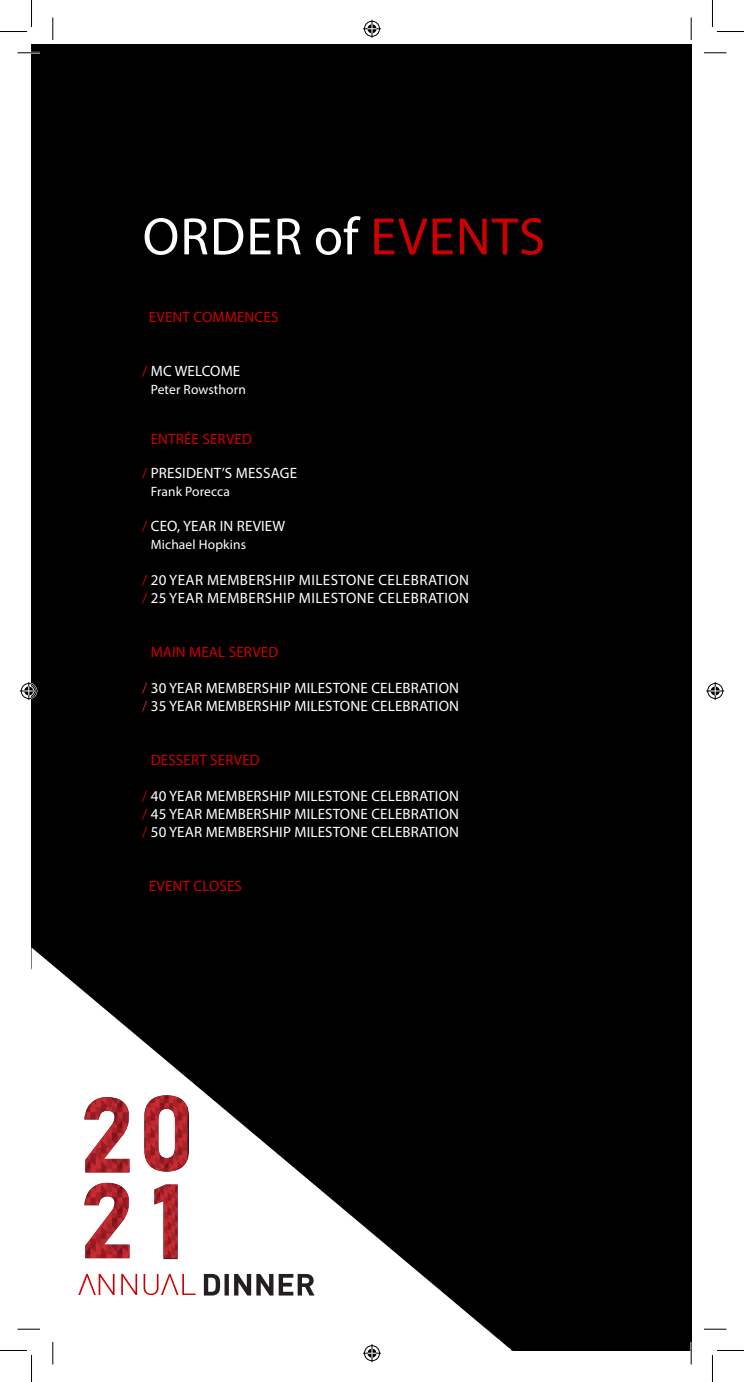
<style>
.page{position:relative;width:744px;height:1382px;background:#fff}
.page>*{position:absolute;margin:0;border:0;box-sizing:border-box;transform-origin:0 0}
.t1{font:52.95px "Myriad Pro";letter-spacing:.02em;color:#fff}
.t2{font:15px/18px "Myriad Pro";letter-spacing:.01em;color:#fff}
.t3{font:15px/18px "Myriad Pro";letter-spacing:.03em;color:#fff}
.t4{font:15px "Myriad Pro";letter-spacing:.01em;color:#cd0000}
.t5{font:13.5px "Myriad Pro";letter-spacing:.01em;color:#fff}
.s1{color:#cd0000}
.s2{color:#d1232a}
</style>
<div class="page">
<div style="left:32px;top:44px;width:659px;height:1306px;background:#000"></div>
<svg style="left:31px;top:947px;width:480px;height:403px;fill:#000"></svg>
<div style="left:32px;top:1079px;width:154px;height:271px;background:#fff"></div>
<div style="left:32px;top:1201px;width:261px;height:149px;background:#fff"></div>
<svg style="left:163px;top:1257px;width:14px;height:1px"></svg>
<img style="left:154px;top:1184px;width:23px;height:73px">
<svg style="left:187px;top:1095px;width:2px;height:76px"></svg>
<img style="left:144px;top:1095px;width:43px;height:76px">
<img style="left:84px;top:1097px;width:45px;height:75px">
<img style="left:84px;top:1182px;width:45px;height:75px">
<svg style="left:78px;top:1273px;width:117px;height:21px"></svg>
<svg style="left:204px;top:1273px;width:110px;height:22px"></svg>
<hr style="left:18px;top:52px;width:22px;height:2px;background:#fff">
<hr style="left:18px;top:1327px;width:22px;height:2px;background:#fff">
<svg style="left:18px;top:53px;width:22px;height:1px"></svg>
<svg style="left:704px;top:53px;width:22px;height:1px"></svg>
<svg style="left:18px;top:1328px;width:22px;height:1px"></svg>
<svg style="left:704px;top:1328px;width:22px;height:1px"></svg>
<svg style="left:53px;top:18px;width:1px;height:22px"></svg>
<svg style="left:53px;top:1342px;width:1px;height:22px"></svg>
<svg style="left:690px;top:18px;width:1px;height:22px"></svg>
<svg style="left:690px;top:1341px;width:1px;height:23px"></svg>
<svg style="left:0;top:0;width:32px;height:32px"></svg>
<svg style="left:0;top:1349px;width:32px;height:32px"></svg>
<svg style="left:712px;top:0;width:31px;height:32px"></svg>
<svg style="left:712px;top:1350px;width:31px;height:31px"></svg>
<svg style="left:363px;top:20px;width:18px;height:18px"></svg>
<svg style="left:363px;top:1343px;width:18px;height:18px"></svg>
<svg style="left:20px;top:682px;width:18px;height:18px"></svg>
<svg style="left:706px;top:682px;width:18px;height:18px"></svg>
<h1 class="t1" style="left:143px;top:204px;width:403px">ORDER of <span class="s1">EVENTS</span></h1>
<p class="t4" style="left:149px;top:307px;width:131px">EVENT COMMENCES</p>
<p class="t2" style="left:142px;top:361px;width:100px"><span class="s1">/</span> MC WELCOME</p>
<p class="t5" style="left:151px;top:381px;width:97px">Peter Rowsthorn</p>
<p class="t4" style="left:151px;top:430px;width:103px">ENTRÉE SERVED</p>
<p class="t2" style="left:142px;top:464px;width:156px"><span class="s1">/</span> PRESIDENT’S MESSAGE</p>
<p class="t5" style="left:151px;top:483px;width:81px">Frank Porecca</p>
<p class="t2" style="left:142px;top:516px;width:145px"><span class="s1">/</span> CEO, YEAR IN REVIEW</p>
<p class="t5" style="left:151px;top:535px;width:97px">Michael Hopkins</p>
<p class="t3" style="left:142px;top:570px;width:328px"><span class="s1">/</span> 20 YEAR MEMBERSHIP MILESTONE CELEBRATION <span class="s1">/</span> 25 YEAR MEMBERSHIP MILESTONE CELEBRATION</p>
<p class="t4" style="left:151px;top:642px;width:129px">MAIN MEAL SERVED</p>
<p class="t2" style="left:142px;top:678px;width:318px"><span class="s2">/</span> 30 YEAR MEMBERSHIP MILESTONE CELEBRATION <span class="s2">/</span> 35 YEAR MEMBERSHIP MILESTONE CELEBRATION</p>
<p class="t4" style="left:151px;top:750px;width:111px">DESSERT SERVED</p>
<p class="t2" style="left:142px;top:786px;width:318px;text-align:justify"><span class="s1">/</span> 40 YEAR MEMBERSHIP MILESTONE CELEBRATION <span class="s1">/</span> 45 YEAR MEMBERSHIP MILESTONE CELEBRATION <span class="s1">/</span> 50 YEAR MEMBERSHIP MILESTONE CELEBRATION</p>
<p class="t4" style="left:149px;top:876px;width:95px">EVENT CLOSES</p>
</div>
